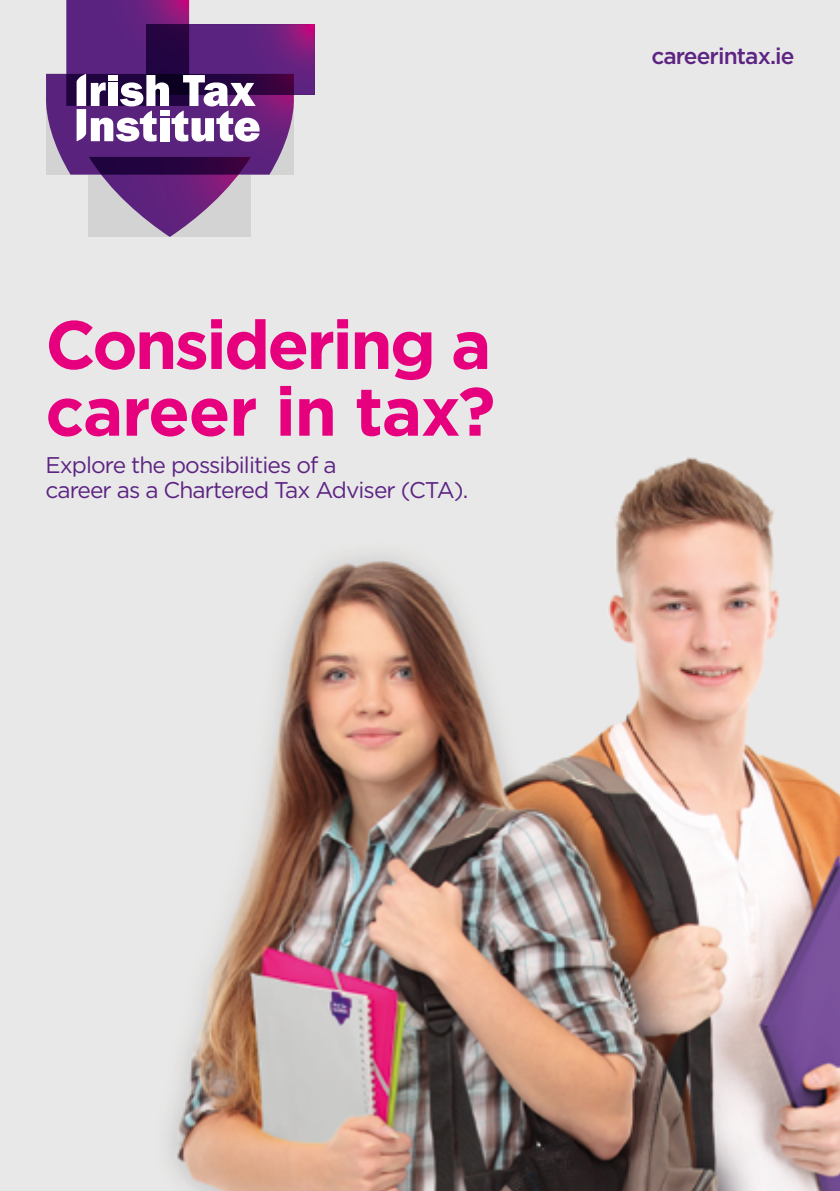
<style>
.page{position:relative;width:840px;height:1191px;background:#fff}
.page>*{position:absolute;margin:0;border:0;box-sizing:border-box;transform-origin:0 0}
.t1{font:700 68.2px/66.8px "Gotham";letter-spacing:-.04em;color:#e6007d}
.t2{font:22.8px/25.6px "Gotham";letter-spacing:-.04em;color:#5c2483}
.t3{font:500 22.8px "Gotham";letter-spacing:-.04em;color:#5c2483}
</style>
<div class="page">
<img style="left:0;top:0;width:839px;height:1191px">
<div style="left:294px;top:0;width:20px;height:237px;background:#e9e8e8"></div>
<svg style="left:294px;top:25px;width:20px;height:69px"></svg>
<svg style="left:46px;top:0;width:248px;height:237px"></svg>
<h1 class="t1" style="left:45px;top:310px;width:451px">Considering a career in tax?</h1>
<p class="t2" style="left:45px;top:451px;width:424px">Explore the possibilities of a<br>career as a Chartered Tax Adviser (CTA).</p>
<p class="t3" style="left:651px;top:43px;width:145px">careerintax.ie</p>
</div>
